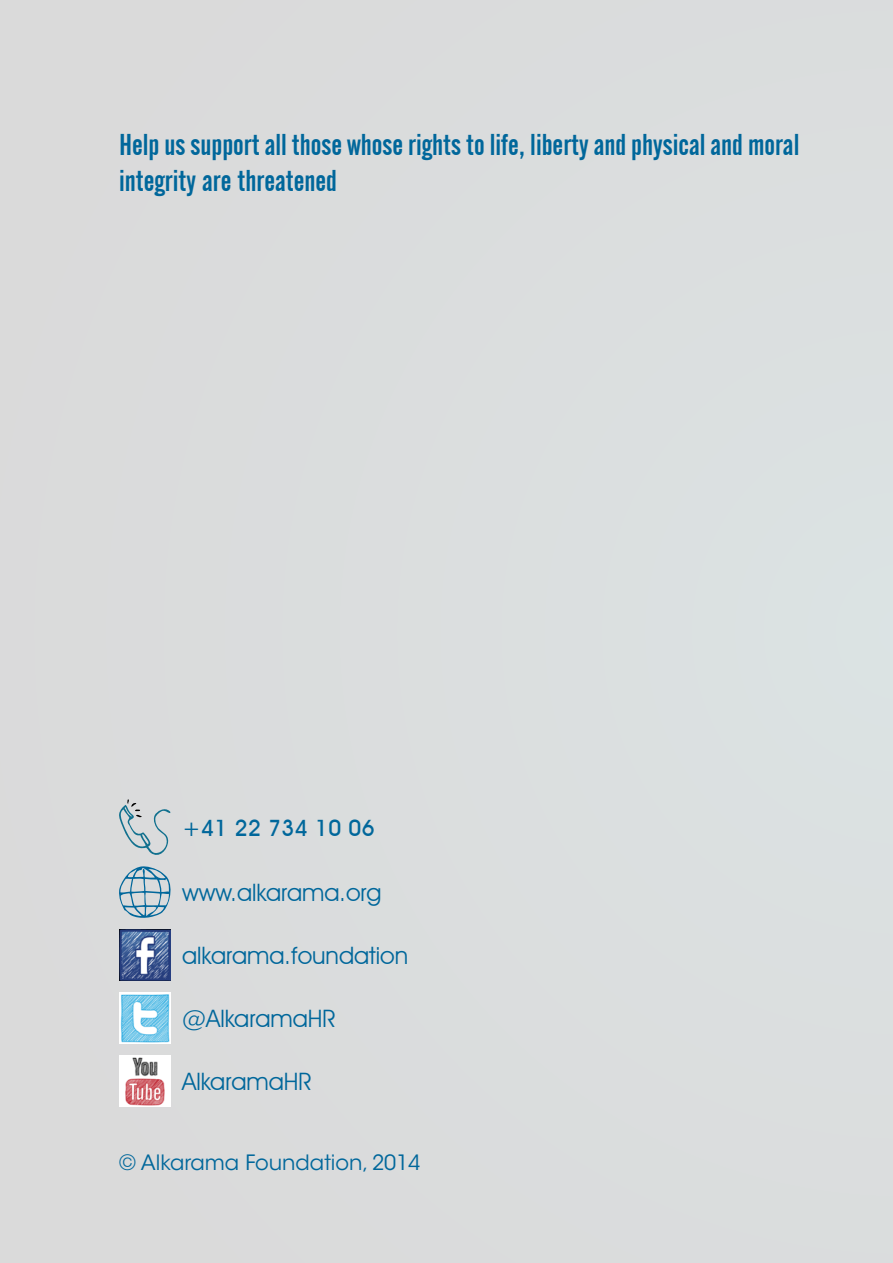
<style>
.page{position:relative;width:893px;height:1263px;background:#dadddd}
.page>*{position:absolute;margin:0;border:0;box-sizing:border-box;transform-origin:0 0}
.t1{font:30px/36px "Alternate Gothic No 2 BT";color:#00679b}
.t2{font:24px "Avant Garde IT Cby BT";color:#00679b}
.t3{font:500 22.5px "Avant Garde IT Cby BT";letter-spacing:.02em;color:#00679b}
.t4{font:21px "ITC Avant Garde Std";color:#00679b}
</style>
<div class="page">
<svg style="left:119px;top:866px;width:52px;height:52px"></svg>
<img style="left:119px;top:992px;width:52px;height:52px">
<img style="left:119px;top:929px;width:52px;height:52px">
<img style="left:119px;top:1055px;width:52px;height:51px">
<svg style="left:119px;top:799px;width:51px;height:56px"></svg>
<p class="t1" style="left:119px;top:127px;width:682px">Help us support all those whose rights to life, liberty and physical and moral integrity are threatened</p>
<p class="t3" style="left:182px;top:814px;width:194px">+41 22 734 10 06</p>
<p class="t2" style="left:182px;top:878px;width:201px">www.alkarama.org</p>
<p class="t2" style="left:182px;top:941px;width:228px">alkarama.foundation</p>
<p class="t2" style="left:182px;top:1004px;width:155px">@AlkaramaHR</p>
<p class="t2" style="left:182px;top:1067px;width:131px">AlkaramaHR</p>
<p class="t4" style="left:119px;top:1149px;width:303px">© Alkarama Foundation, 2014</p>
</div>
